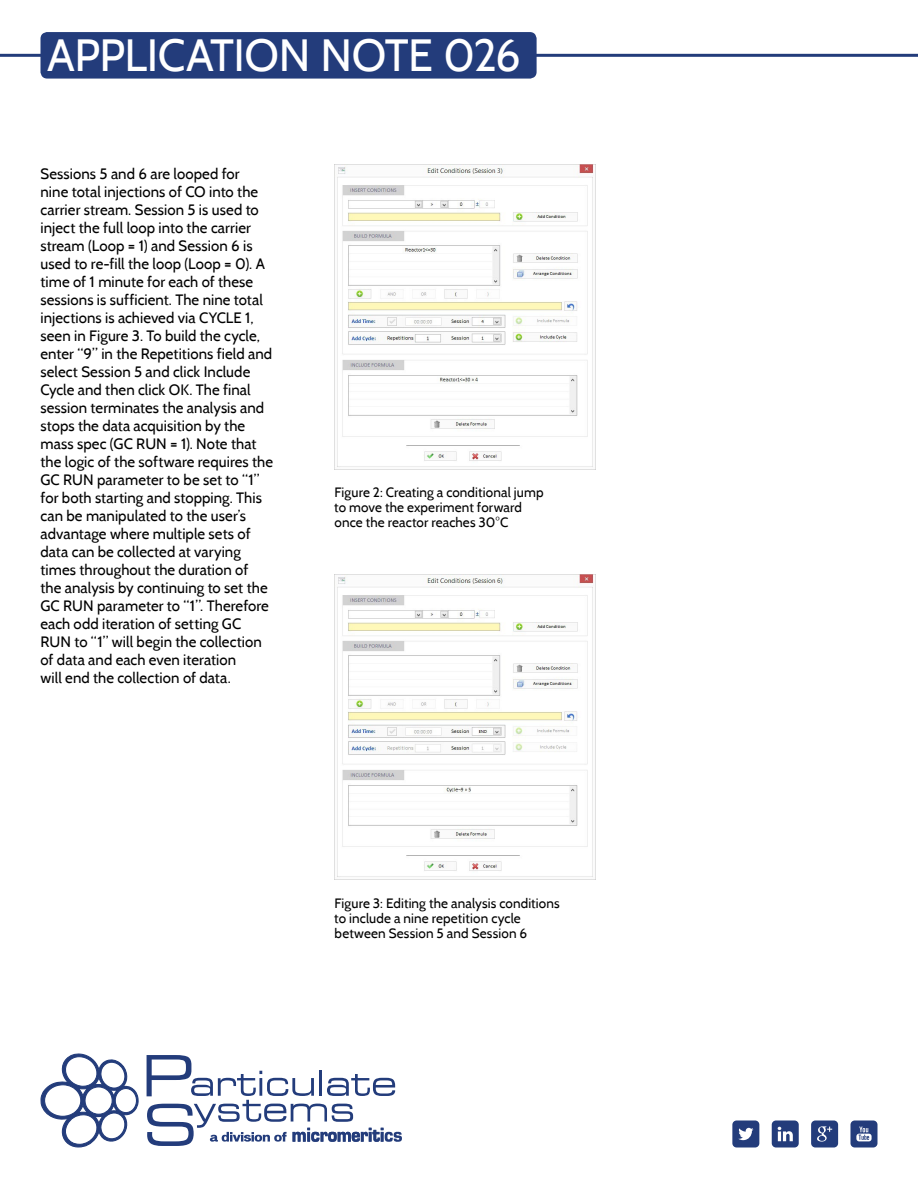
<style>
.page{position:relative;width:918px;height:1188px;background:#fff}
.page>*{position:absolute;margin:0;border:0;box-sizing:border-box;transform-origin:0 0}
.t1{font:45px "Cabin";letter-spacing:-.015em;color:#fff}
.t2{font:15px/18px "Cabin";letter-spacing:.005em;color:#000}
.t3{font:13.5px/15px "Cabin";letter-spacing:.01em;color:#000}
</style>
<div class="page">
<hr style="left:0;top:54px;width:918px;height:3px;background:#233c7b">
<div style="left:40px;top:32px;width:497px;height:47px;background:#233c7b;border-radius:7px"></div>
<svg style="left:732px;top:1120px;width:27px;height:28px"></svg>
<svg style="left:772px;top:1120px;width:27px;height:28px"></svg>
<svg style="left:811px;top:1120px;width:27px;height:28px"></svg>
<svg style="left:850px;top:1120px;width:28px;height:28px"></svg>
<svg style="left:40px;top:1053px;width:99px;height:95px"></svg>
<svg style="left:147px;top:1055px;width:255px;height:91px"></svg>
<img style="left:334px;top:164px;width:262px;height:306px">
<img style="left:334px;top:574px;width:262px;height:306px">
<h1 class="t1" style="left:47px;top:28px;width:475px">APPLICATION NOTE 026</h1>
<p class="t2" style="left:40px;top:164px;width:234px">Sessions 5 and 6 are looped for<br>nine total injections of CO into the carrier stream. Session 5 is used to inject the full loop into the carrier stream (Loop = 1) and Session 6 is used to re-fill the loop (Loop = 0). A time of 1 minute for each of these sessions is sufficient. The nine total injections is achieved via CYCLE 1, seen in Figure 3. To build the cycle, enter “9” in the Repetitions field and select Session 5 and click Include Cycle and then click OK. The final session terminates the analysis and stops the data acquisition by the mass spec (GC RUN = 1). Note that the logic of the software requires the GC RUN parameter to be set to “1” for both starting and stopping. This can be manipulated to the user’s advantage where multiple sets of data can be collected at varying times throughout the duration of<br>the analysis by continuing to set the GC RUN parameter to “1”. Therefore each odd iteration of setting GC RUN to “1” will begin the collection of data and each even iteration<br>will end the collection of data.</p>
<p class="t3" style="left:334px;top:485px;width:211px">Figure 2: Creating a conditional jump to move the experiment forward once the reactor reaches 30°C</p>
<p class="t3" style="left:334px;top:895px;width:227px">Figure 3: Editing the analysis conditions to include a nine repetition cycle between Session 5 and Session 6</p>
</div>
